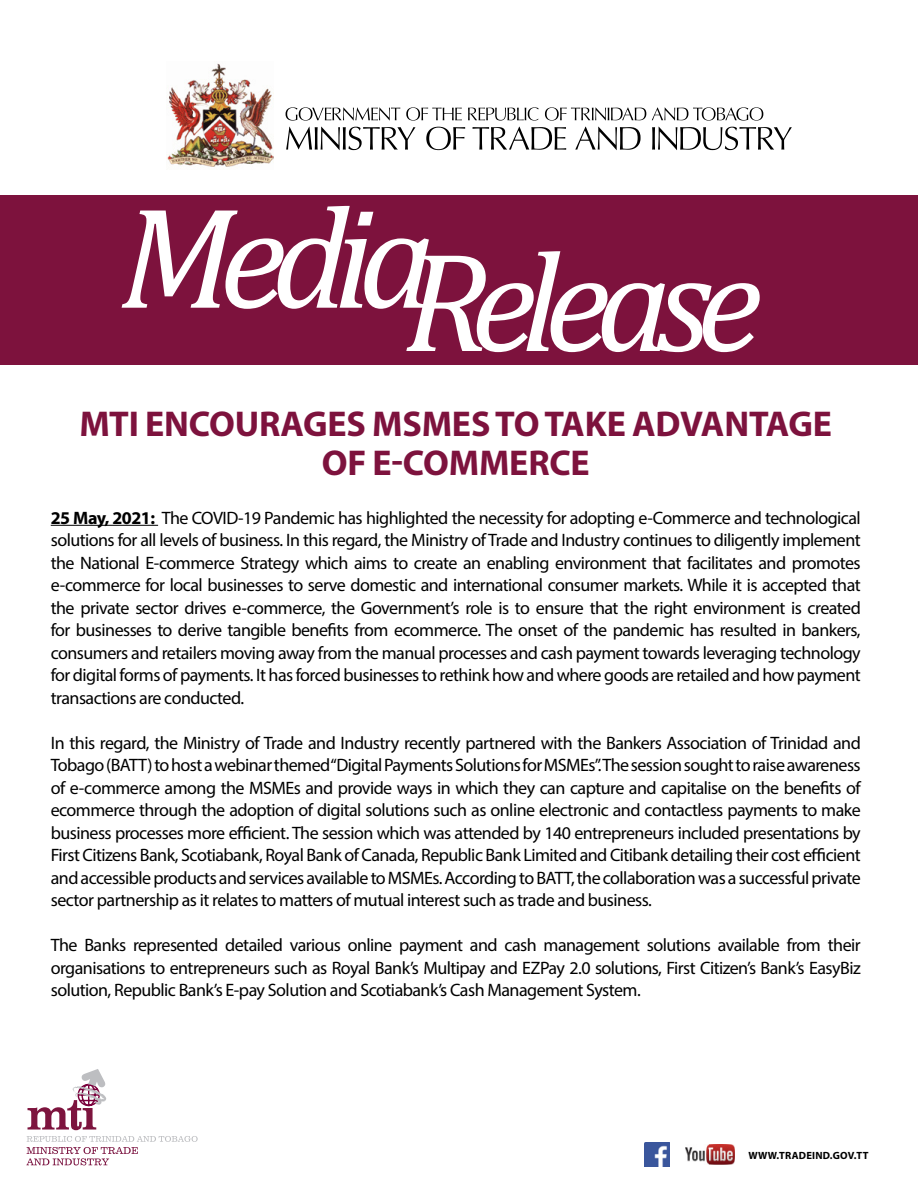
<style>
.page{position:relative;width:918px;height:1188px;background:#fff}
.page>*{position:absolute;margin:0;border:0;box-sizing:border-box;transform-origin:0 0}
.t1{font:italic 142.95px "Cambria";letter-spacing:-.1em;color:#fff}
.t2{font:700 36px/39px "Myriad Pro";letter-spacing:-.005em;color:#7d123d}
.t3{font:18px/22.5px "Myriad Pro";letter-spacing:-.03em;color:#000;text-align:justify}
.t4{font:700 10.5px "Myriad Pro";letter-spacing:.02em;color:#000}
.s1{font-weight:700}
</style>
<div class="page">
<img style="left:645px;top:1142px;width:24px;height:25px">
<svg style="left:26px;top:1136px;width:172px;height:29px"></svg>
<svg style="left:28px;top:1069px;width:78px;height:61px"></svg>
<img style="left:686px;top:1145px;width:48px;height:19px">
<img style="left:167px;top:63px;width:107px;height:104px">
<svg style="left:286px;top:107px;width:477px;height:14px"></svg>
<svg style="left:286px;top:127px;width:506px;height:23px"></svg>
<hr style="left:51px;top:525px;width:107px;height:1px;background:#000">
<div style="left:0;top:195px;width:918px;height:170px;background:#7d123d"></div>
<h1 class="t1" style="left:119px;top:201px;width:645px"><sup>Media</sup>Release</h1>
<h2 class="t2" style="left:322px;top:403px;width:508px;text-indent:-242px">MTI ENCOURAGES MSMES TO TAKE ADVANTAGE<br>OF E-COMME</h2>
<h2 class="t2" style="left:528px;top:442px;width:59px">RCE</h2>
<p class="t3" style="left:51px;top:506px;width:812px"><span class="s1">25 MAY, 2021:</span> The COVID-19 Pandemic has highlighted the necessity for adopting e-Commerce and technological solutions for all levels of business. In this regard, the Ministry of Trade and Industry continues to diligently implement the National E-commerce Strategy which aims to create an enabling environment that facilitates and promotes e-commerce for local businesses to serve domestic and international consumer markets. While it is accepted that the private sector drives e-commerce, the Government’s role is to ensure that the right environment is created for businesses to derive tangible benefits from ecommerce. The onset of the pandemic has resulted in bankers, consumers and retailers moving away from the manual processes and cash payment towards leveraging technology for digital forms of payments. It has forced businesses to rethink how and where goods are retailed and how payment transactions are conducted.</p>
<p class="t3" style="left:51px;top:731px;width:812px">In this regard, the Ministry of Trade and Industry recently partnered with the Bankers Association of Trinidad and Tobago (BATT) to host a webinar themed “Digital Payments Solutions for MSMEs”. The session sought to raise awareness of e-commerce among the MSMEs and provide ways in which they can capture and capitalise on the benefits of ecommerce through the adoption of digital solutions such as online electronic and contactless payments to make business processes more efficient. The session which was attended by 140 entrepreneurs included presentations by First Citizens Bank, Scotiabank, Royal Bank of Canada, Republic Bank Limited and Citibank detailing their cost efficient and accessible products and services available to MSMEs. According to BATT, the collaboration was a successful private sector partnership as it relates to matters of mutual interest such as trade and business.</p>
<p class="t3" style="left:51px;top:933px;width:811px">The Banks represented detailed various online payment and cash management solutions available from their organisations to entrepreneurs such as Royal Bank’s Multipay and EZPay 2.0 solutions, First Citizen’s Bank’s EasyBiz solution, Republic Bank’s E-pay Solution and Scotiabank’s Cash Management System.</p>
<p class="t4" style="left:749px;top:1149px;width:122px">WWW.TRADEIND.GOV.TT</p>
</div>
